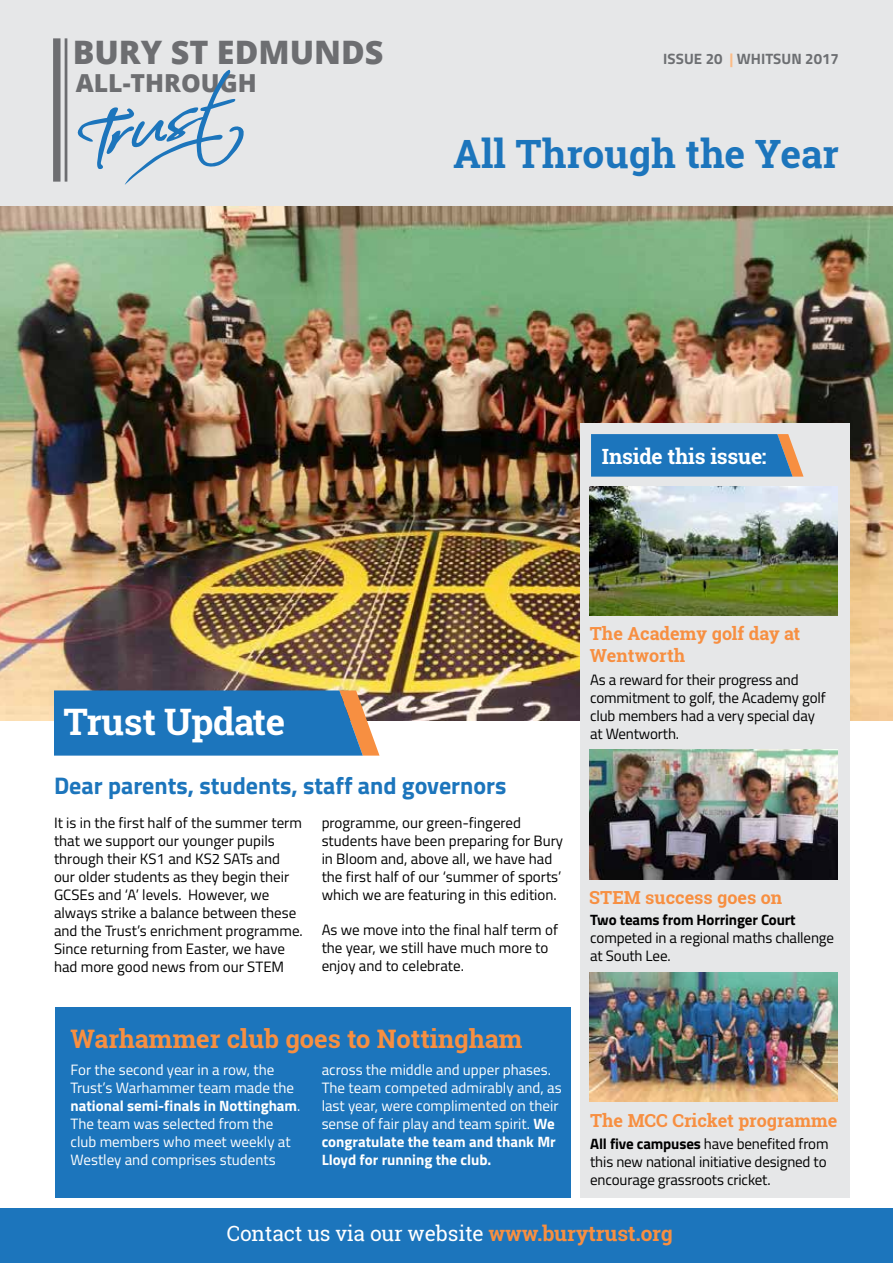
<style>
.page{position:relative;width:893px;height:1263px;background:#fff}
.page>*{position:absolute;margin:0;border:0;box-sizing:border-box;transform-origin:0 0}
.t1{font:700 39px "Roboto Slab";color:#1c75bc}
.t2{font:700 36.45px "Roboto Slab";letter-spacing:-.01em;color:#fff}
.t3{font:800 32.4px "Open Sans";color:#6d6e71}
.t4{font:700 25.5px "Roboto Slab";color:#f78f41}
.t5{font:800 24.75px "Open Sans";color:#6d6e71}
.t6{font:700 24px "Titillium";color:#1c75bc}
.t7{font:21px "Roboto Slab";letter-spacing:-.01em;color:#fff}
.t8{font:700 21px "Roboto Slab";letter-spacing:-.01em;color:#fff}
.t9{font:700 18px/22.5px "Roboto Slab";color:#f78f41}
.t10{font:15px/18px "Titillium";color:#000}
.t11{font:15px/18px "Titillium";color:#fff}
.t12{font:700 15px "Titillium";letter-spacing:-.01em;color:#000}
.t13{font:700 15px "Titillium";letter-spacing:.005em;color:#6d6f72}
.s1{color:#fcbc86}
.s2{font-weight:700}
.s3{font-weight:700;color:#f78f41}
</style>
<div class="page">
<div style="left:55px;top:1008px;width:515px;height:190px;background:#1c75bc"></div>
<div style="left:0;top:0;width:893px;height:206px;background:#e6e7e8"></div>
<img style="left:0;top:206px;width:893px;height:515px">
<div style="left:580px;top:423px;width:269px;height:775px;background:#e6e7e8"></div>
<hr style="left:65px;top:38px;width:2px;height:144px;background:#6d6e71">
<div style="left:53px;top:38px;width:7px;height:144px;background:#6d6e71"></div>
<svg style="left:77px;top:70px;width:167px;height:115px"></svg>
<div style="left:0;top:1209px;width:893px;height:54px;background:#1c75bc"></div>
<svg style="left:591px;top:434px;width:212px;height:43px"></svg>
<img style="left:589px;top:487px;width:249px;height:129px">
<svg style="left:54px;top:690px;width:325px;height:66px"></svg>
<img style="left:589px;top:750px;width:249px;height:129px">
<img style="left:589px;top:972px;width:249px;height:129px">
<h3 class="t3" style="left:73px;top:27px;width:312px">BURY ST EDMUNDS</h3>
<h3 class="t5" style="left:76px;top:64px;width:183px">ALL-THROUGH</h3>
<p class="t13" style="left:663px;top:47px;width:177px">ISSUE 20 <span class="s1">|</span> WHITSUN 2017</p>
<h1 class="t1" style="left:453px;top:127px;width:387px">All Through the Year</h1>
<h2 class="t2" style="left:64px;top:697px;width:223px">Trust Update</h2>
<h3 class="t8" style="left:602px;top:442px;width:166px">Inside this issue:</h3>
<p class="t9" style="left:590px;top:622px;width:212px">The Academy golf day at<br>Wentworth</p>
<p class="t10" style="left:590px;top:670px;width:237px">As a reward for their progress and commitment to golf, the Academy golf club members had a very special day at Wentworth.</p>
<h3 class="t6" style="left:54px;top:767px;width:454px">Dear parents, students, staff and governors</h3>
<p class="t10" style="left:54px;top:813px;width:250px">It is in the first half of the summer term that we support our younger pupils through their KS1 and KS2 SATs and our older students as they begin their GCSEs and ‘A’ levels. However, we always strike a balance between these and the Trust’s enrichment programme.<br>Since returning from Easter, we have had more good news from our STEM</p>
<p class="t10" style="left:322px;top:813px;width:243px">programme, our green-fingered students have been preparing for Bury in Bloom and, above all, we have had the first half of our ‘summer of sports’ which we are featuring in this edition.</p>
<p class="t10" style="left:322px;top:920px;width:238px">As we move into the final half term of the year, we still have much more to enjoy and to celebrate.</p>
<h3 class="t4" style="left:70px;top:1021px;width:454px">Warhammer club goes to Nottingham</h3>
<p class="t11" style="left:70px;top:1060px;width:231px">For the second year in a row, the<br>Trust’s Warhammer team made the <span class="s2">national semi-finals in Nottingham</span>.<br>The team was selected from the club members who meet weekly at<br>Westley and comprises students</p>
<p class="t11" style="left:322px;top:1060px;width:241px">across the middle and upper phases.<br>The team competed admirably and, as last year, were complimented on their sense of fair play and team spirit. <span class="s2">We congratulate the team and thank Mr Lloyd for running the club.</span></p>
<p class="t9" style="left:589px;top:886px;width:195px">STEM success goes on</p>
<p class="t12" style="left:590px;top:908px;width:207px">Two teams from Horringer Court</p>
<p class="t10" style="left:590px;top:928px;width:245px">competed in a regional maths challenge at South Lee.</p>
<p class="t9" style="left:590px;top:1109px;width:249px">The MCC Cricket programme</p>
<p class="t10" style="left:590px;top:1134px;width:240px"><span class="s2">All five campuses</span> have benefited from this new national initiative designed to encourage grassroots cricket.</p>
<h3 class="t7" style="left:227px;top:1219px;width:447px">Contact us via our website <span class="s3">www.burytrust.org</span></h3>
</div>
